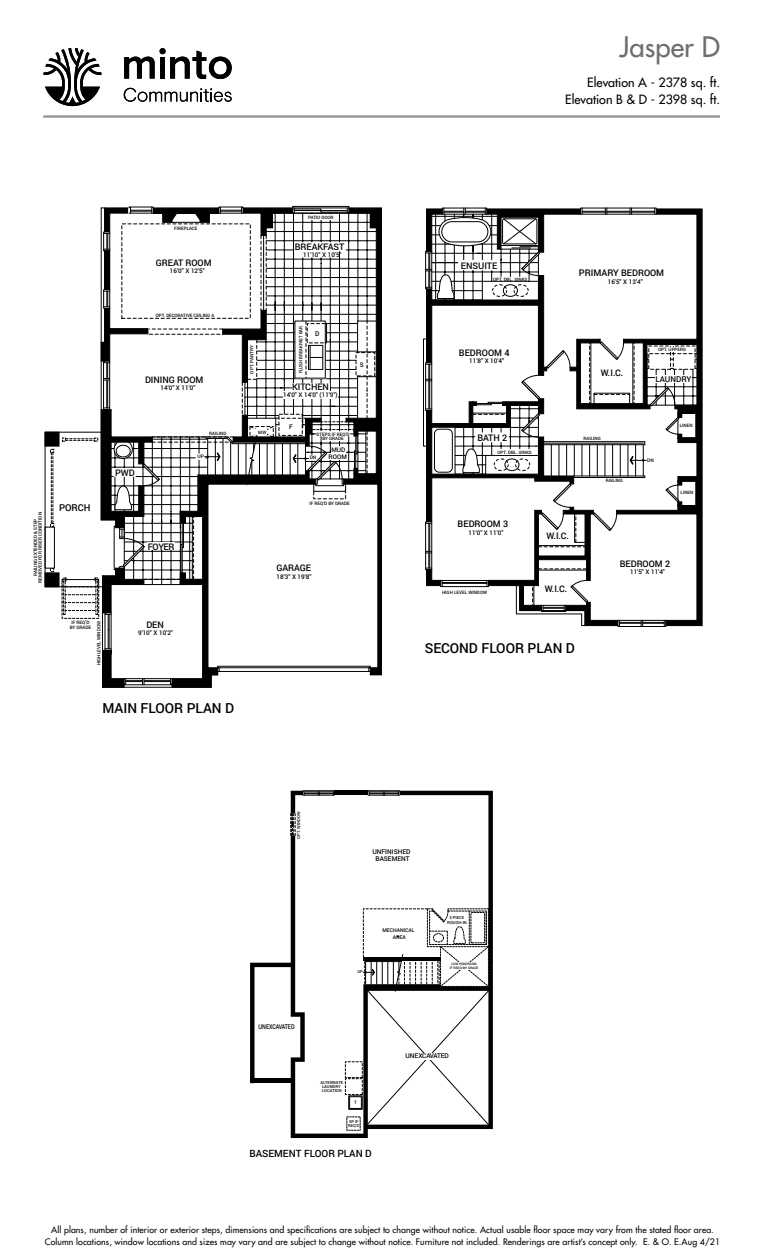
<style>
.page{position:relative;width:765px;height:1260px;background:#fff}
.page>*{position:absolute;margin:0;border:0;box-sizing:border-box;transform-origin:0 0}
.t1{font:27.5px "Futura";color:#6d6e71}
.t2{font:500 13.75px "Roboto";color:#000}
.t3{font:12.5px/17.5px "Futura";color:#000;text-align:right}
.t4{font:500 10px "Roboto";color:#000}
.t5{font:500 9.5px "Roboto";color:#000}
.t6{font:500 9.12px "Roboto";color:#000}
.t7{font:500 9px "Roboto";color:#000}
.t8{font:8.75px/11.2px "Futura";letter-spacing:.01em;color:#000;text-align:center}
.t9{font:500 8px "Roboto";color:#000}
.t10{font:500 6.5px/7.4px "Roboto";color:#000;text-align:center}
.t11{font:500 6.5px "Roboto";color:#000;scale:.83 1}
.t12{font:500 6.38px/7.6px "Roboto";color:#000;text-align:center}
.t13{font:500 5.12px/6.1px "Roboto";color:#000;text-align:center}
.t14{font:500 4.75px "Roboto";color:#000}
.t15{font:500 4.62px/4.8px "Roboto";color:#000;text-align:center}
.t16{font:500 4.62px "Roboto";color:#000;scale:.92 1}
.t17{font:500 4.5px "Roboto";color:#000}
.t18{font:500 4.5px "Roboto";letter-spacing:-.02em;color:#000}
.t19{font:500 4.12px/4.2px "Roboto";color:#000;text-align:center}
.t20{font:500 4px/4px "Roboto";color:#000}
.t21{font:500 3.25px/3.9px "Roboto";color:#000;text-align:center}
.s1{font-size:9px}
</style>
<div class="page">
<hr style="left:43px;top:116px;width:677px;height:1px;background:#939598">
<svg style="left:43px;top:48px;width:59px;height:58px"></svg>
<svg style="left:124px;top:88px;width:108px;height:14px"></svg>
<svg style="left:124px;top:48px;width:108px;height:31px"></svg>
<svg style="left:250px;top:791px;width:243px;height:347px"></svg>
<svg style="left:291px;top:791px;width:43px;height:45px"></svg>
<svg style="left:363px;top:909px;width:126px;height:216px"></svg>
<div style="left:450px;top:962px;width:29px;height:8px;background:#fff"></div>
<div style="left:423px;top:339px;width:4px;height:107px;border:1px solid #000"></div>
<div style="left:425px;top:363px;width:2px;height:48px;border:1px solid #000"></div>
<div style="left:425px;top:522px;width:2px;height:48px;border:1px solid #000"></div>
<div style="left:425px;top:251px;width:2px;height:38px;border:1px solid #000"></div>
<svg style="left:698px;top:209px;width:5px;height:417px;background:#101010"></svg>
<svg style="left:45px;top:206px;width:337px;height:482px"></svg>
<svg style="left:426px;top:208px;width:272px;height:419px"></svg>
<h1 class="t1" style="left:620px;top:30px;width:102px">Jasper D</h1>
<h3 class="t3" style="left:565px;top:74px;width:156px">Elevation A - 2378 sq. ft.<br>Elevation B &amp; D - 2398 sq. ft.</h3>
<p class="t15" style="left:33px;top:583px;width:72px;rotate:-90deg">RAILING EXTENDED &amp; STEP<br>REMOVED FOR RISER CONDITION</p>
<p class="t5" style="left:59px;top:501px;width:33px">PORCH</p>
<p class="t15" style="left:174px;top:226px;width:25px">FIREPLACE</p>
<p class="t7" style="left:156px;top:256px;width:57px">GREAT ROOM</p>
<p class="t12" style="left:170px;top:267px;width:36px">16'0" X 12'5"</p>
<p class="t17" style="left:308px;top:214px;width:27px">PATIO DOOR</p>
<p class="t7" style="left:295px;top:240px;width:51px">BREAKFAST</p>
<p class="t12" style="left:303px;top:250px;width:40px">11'10" X 10'5"</p>
<p class="t7" style="left:115px;top:466px;width:21px">PWD</p>
<p class="t18" style="left:156px;top:312px;width:60px">OPT. DECORATIVE CEILING A</p>
<p class="t7" style="left:145px;top:373px;width:60px">DINING ROOM</p>
<p class="t12" style="left:161px;top:383px;width:36px">14'0" X 11'0"</p>
<p class="t15" style="left:249px;top:374px;width:30px;rotate:-90deg">OPT. PANTRY</p>
<p class="t17" style="left:209px;top:431px;width:19px">RAILING</p>
<p class="t17" style="left:258px;top:429px;width:10px">MW</p>
<p class="t16" style="left:298px;top:373px;width:53px;rotate:-90deg">FLUSH BREAKFAST BAR</p>
<p class="t10" style="left:315px;top:329px;width:6px">D</p>
<p class="t7" style="left:292px;top:381px;width:39px">KITCHEN</p>
<p class="t12" style="left:283px;top:391px;width:56px">14'0" X 14'0" (11'9")</p>
<p class="t12" style="left:289px;top:422px;width:5px">F</p>
<p class="t15" style="left:317px;top:431px;width:35px">STEPS IF REQ’D<br>BY GRADE</p>
<p class="t14" style="left:197px;top:453px;width:8px">UP</p>
<p class="t14" style="left:310px;top:454px;width:8px">DN</p>
<p class="t12" style="left:329px;top:445px;width:20px">MUD<br>ROOM</p>
<p class="t12" style="left:360px;top:361px;width:5px">S</p>
<p class="t15" style="left:309px;top:501px;width:42px">IF REQ’D BY GRADE</p>
<p class="t7" style="left:148px;top:540px;width:28px">FOYER</p>
<p class="t7" style="left:276px;top:562px;width:36px">GARAGE</p>
<p class="t12" style="left:277px;top:573px;width:36px">18'3" X 19'8"</p>
<p class="t15" style="left:70px;top:620px;width:23px">IF REQ’D<br>BY GRADE</p>
<p class="t15" style="left:96px;top:665px;width:46px;rotate:-90deg">HIGHLEVEL WINDOW</p>
<p class="t7" style="left:146px;top:618px;width:19px">DEN</p>
<p class="t12" style="left:138px;top:629px;width:36px">9'10" X 10'2"</p>
<h2 class="t2" style="left:103px;top:699px;width:133px">MAIN FLOOR PLAN D</h2>
<p class="t7" style="left:461px;top:259px;width:38px">ENSUITE</p>
<p class="t17" style="left:493px;top:276px;width:36px">OPT. DBL. SINKS</p>
<p class="t6" style="left:579px;top:267px;width:87px">PRIMARY <span class="s1">BEDROOM</span></p>
<p class="t12" style="left:608px;top:278px;width:36px">16'5" X 13'4"</p>
<p class="t7" style="left:459px;top:346px;width:52px">BEDROOM 4</p>
<p class="t12" style="left:469px;top:357px;width:36px">11'8" X 10'4"</p>
<p class="t7" style="left:601px;top:367px;width:24px">W.I.C.</p>
<p class="t17" style="left:658px;top:347px;width:29px">OPT. UPPERS</p>
<p class="t9" style="left:655px;top:373px;width:38px">LAUNDRY</p>
<p class="t7" style="left:477px;top:431px;width:31px">BATH 2</p>
<p class="t17" style="left:498px;top:449px;width:36px">OPT. DBL. SINKS</p>
<p class="t7" style="left:458px;top:518px;width:52px">BEDROOM 3</p>
<p class="t12" style="left:469px;top:529px;width:36px">11'0" X 11'0"</p>
<p class="t15" style="left:442px;top:590px;width:47px">HIGH LEVEL WINDOW</p>
<p class="t7" style="left:546px;top:529px;width:24px">W.I.C.</p>
<p class="t7" style="left:545px;top:582px;width:24px">W.I.C.</p>
<p class="t17" style="left:584px;top:436px;width:19px">RAILING</p>
<p class="t17" style="left:606px;top:477px;width:19px">RAILING</p>
<p class="t14" style="left:647px;top:457px;width:8px">DN</p>
<p class="t17" style="left:680px;top:422px;width:14px">LINEN</p>
<p class="t17" style="left:681px;top:490px;width:14px">LINEN</p>
<p class="t7" style="left:620px;top:558px;width:52px">BEDROOM 2</p>
<p class="t12" style="left:630px;top:568px;width:36px">11'5" X 11'4"</p>
<h2 class="t2" style="left:425px;top:638px;width:152px">SECOND FLOOR PLAN D</h2>
<p class="t19" style="left:296px;top:839px;width:29px;rotate:-90deg">OPT. WINDOW</p>
<p class="t10" style="left:372px;top:848px;width:40px">UNFINISHED<br>BASEMENT</p>
<p class="t11" style="left:259px;top:1022px;width:45px">UNEXCAVATED</p>
<p class="t20" style="left:357px;top:970px;width:7px">UP</p>
<p class="t13" style="left:382px;top:927px;width:34px">MECHANICAL<br>AREA</p>
<p class="t19" style="left:450px;top:915px;width:16px">3 PIECE</p>
<p class="t19" style="left:447px;top:920px;width:21px">ROUGH-IN</p>
<p class="t21" style="left:450px;top:962px;width:30px">LOW HEADROOM<br>IF REQ’D BY GRADE</p>
<p class="t19" style="left:320px;top:1080px;width:24px">ALTERNATE<br>LAUNDRY<br>LOCATION</p>
<p class="t15" style="left:354px;top:1100px;width:4px">T</p>
<p class="t20" style="left:348px;top:1119px;width:12px">SP IF<br>REQ’D</p>
<p class="t10" style="left:405px;top:1052px;width:45px">UNEXCAVATED</p>
<p class="t4" style="left:249px;top:1146px;width:124px">BASEMENT FLOOR PLAN D</p>
<p class="t8" style="left:45px;top:1225px;width:677px">All plans, number of interior or exterior steps, dimensions and specifications are subject to change without notice. Actual usable floor space may vary from the stated floor area.<br>Column locations, window locations and sizes may vary and are subject to change without notice. Furniture not included. Renderings are artist’s concept only. E. &amp; O. E.Aug 4/21</p>
</div>
